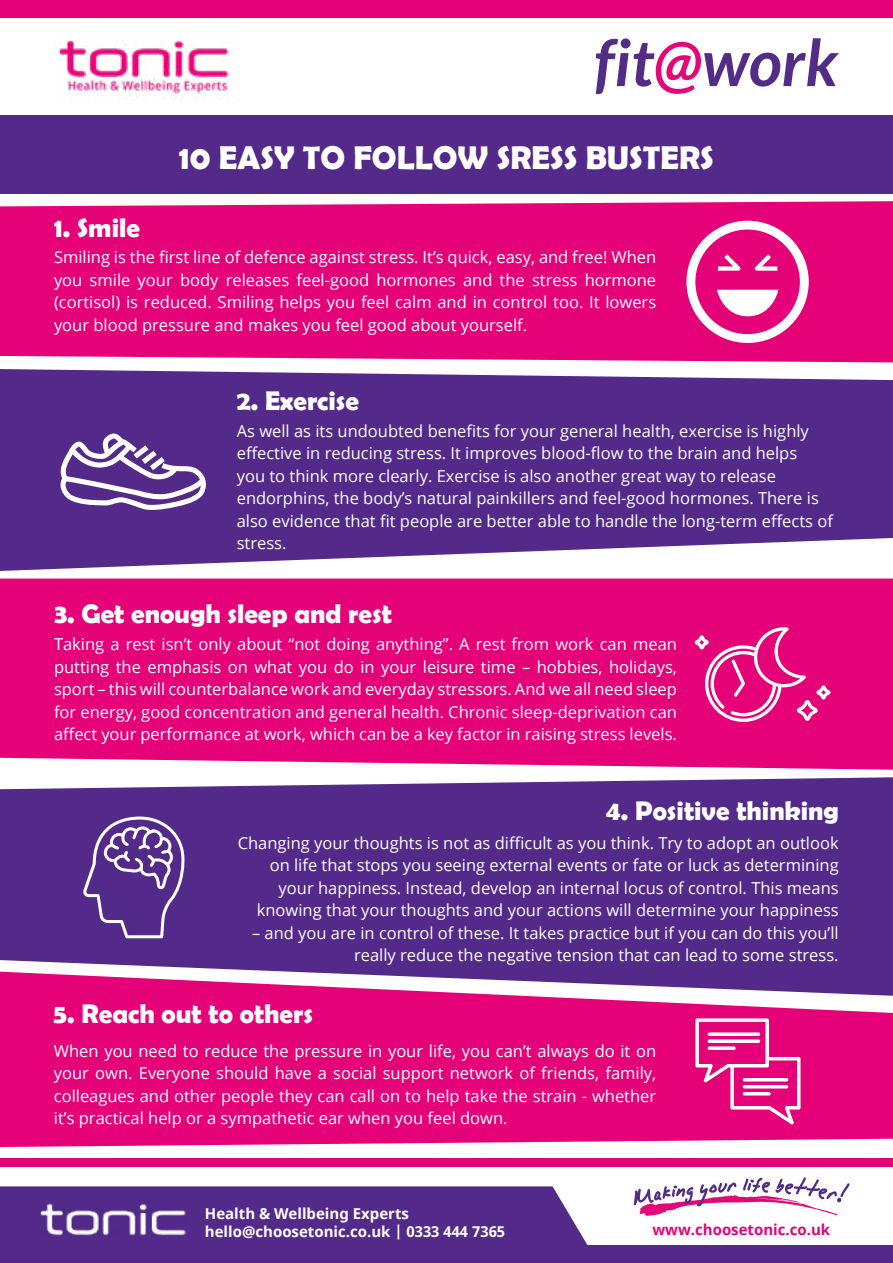
<style>
.page{position:relative;width:893px;height:1263px;background:#fff}
.page>*{position:absolute;margin:0;border:0;box-sizing:border-box;transform-origin:0 0}
.t1{font:700 33px "Berlin Sans FB Demi";color:#fff}
.t2{font:700 27px "Berlin Sans FB Demi";color:#fff}
.t3{font:16.5px/22.5px "Open Sans";color:#fff;text-align:justify}
.t4{font:700 15px/18px "Noto Sans";color:#fff}
.t5{font:700 15px "Noto Sans";color:#e6007d}
</style>
<div class="page">
<div style="left:0;top:996px;width:893px;height:151px;background:#e50278"></div>
<svg style="left:0;top:777px;width:893px;height:219px;fill:#532a8a"></svg>
<div style="left:0;top:201px;width:893px;height:161px;background:#e50278"></div>
<div style="left:0;top:578px;width:893px;height:192px;background:#e50278"></div>
<svg style="left:0;top:369px;width:893px;height:202px;fill:#532a8a"></svg>
<div style="left:0;top:0;width:893px;height:18px;background:#e50278"></div>
<img style="left:58px;top:40px;width:176px;height:59px">
<svg style="left:596px;top:38px;width:243px;height:56px"></svg>
<div style="left:0;top:115px;width:893px;height:78px;background:#532a8a"></div>
<div style="left:0;top:1186px;width:588px;height:59px;background:#532a8a"></div>
<svg style="left:634px;top:1177px;width:216px;height:39px"></svg>
<div style="left:0;top:1245px;width:893px;height:18px;background:#532a8a"></div>
<img style="left:39px;top:1202px;width:147px;height:34px">
<div style="left:0;top:1158px;width:893px;height:8px;background:#e50278"></div>
<svg style="left:58px;top:431px;width:150px;height:79px"></svg>
<svg style="left:695px;top:1018px;width:105px;height:106px"></svg>
<svg style="left:708px;top:1032px;width:52px;height:4px"></svg>
<svg style="left:708px;top:1039px;width:52px;height:4px"></svg>
<svg style="left:708px;top:1046px;width:28px;height:4px"></svg>
<hr style="left:743px;top:1078px;width:45px;height:3px;background:#fff;border-radius:2px">
<hr style="left:743px;top:1085px;width:45px;height:3px;background:#fff;border-radius:2px">
<hr style="left:743px;top:1092px;width:28px;height:3px;background:#fff;border-radius:2px">
<svg style="left:695px;top:627px;width:135px;height:95px"></svg>
<svg style="left:686px;top:221px;width:123px;height:122px"></svg>
<svg style="left:84px;top:818px;width:102px;height:120px"></svg>
<h2 class="t2" style="left:54px;top:212px;width:87px">1. Smile</h2>
<h1 class="t1" style="left:179px;top:139px;width:536px">10 EASY TO FOLLOW SRESS BUSTERS</h1>
<p class="t3" style="left:54px;top:246px;width:604px">Smiling is the first line of defence against stress. It’s quick, easy, and free! When you smile your body releases feel-good hormones and the stress hormone (cortisol) is reduced. Smiling helps you feel calm and in control too. It lowers your blood pressure and makes you feel good about yourself.</p>
<h2 class="t2" style="left:237px;top:385px;width:124px">2. Exercise</h2>
<p class="t3" style="left:237px;top:419px;width:598px;text-align:left">As well as its undoubted benefits for your general health, exercise is highly effective in reducing stress. It improves blood-flow to the brain and helps<br>you to think more clearly. Exercise is also another great way to release endorphins, the body’s natural painkillers and feel-good hormones. There is also evidence that fit people are better able to handle the long-term effects of stress.</p>
<h2 class="t2" style="left:54px;top:598px;width:339px">3. Get enough sleep and rest</h2>
<p class="t3" style="left:54px;top:633px;width:624px">Taking a rest isn’t only about “not doing anything”. A rest from work can mean putting the emphasis on what you do in your leisure time – hobbies, holidays, sport – this will counterbalance work and everyday stressors. And we all need sleep for energy, good concentration and general health. Chronic sleep-deprivation can affect your performance at work, which can be a key factor in raising stress levels.</p>
<h2 class="t2" style="left:606px;top:795px;width:235px">4. Positive thinking</h2>
<p class="t3" style="left:238px;top:831px;width:602px;text-align:right">Changing your thoughts is not as difficult as you think. Try to adopt an outlook on life that stops you seeing external events or fate or luck as determining your happiness. Instead, develop an internal locus of control. This means knowing that your thoughts and your actions will determine your happiness</p>
<p class="t3" style="left:252px;top:921px;width:588px;text-align:right">– and you are in control of these. It takes practice but if you can do this you’ll really reduce the negative tension that can lead to some stress.</p>
<h2 class="t2" style="left:54px;top:998px;width:261px">5. Reach out to others</h2>
<p class="t3" style="left:54px;top:1039px;width:604px">When you need to reduce the pressure in your life, you can’t always do it on your own. Everyone should have a social support network of friends, family, colleagues and other people they can call on to help take the strain - whether it’s practical help or a sympathetic ear when you feel down.</p>
<p class="t4" style="left:205px;top:1205px;width:302px">Health &amp; Wellbeing Experts hello@choosetonic.co.uk | 0333 444 7365</p>
<p class="t5" style="left:652px;top:1219px;width:179px">www.choosetonic.co.uk</p>
</div>
